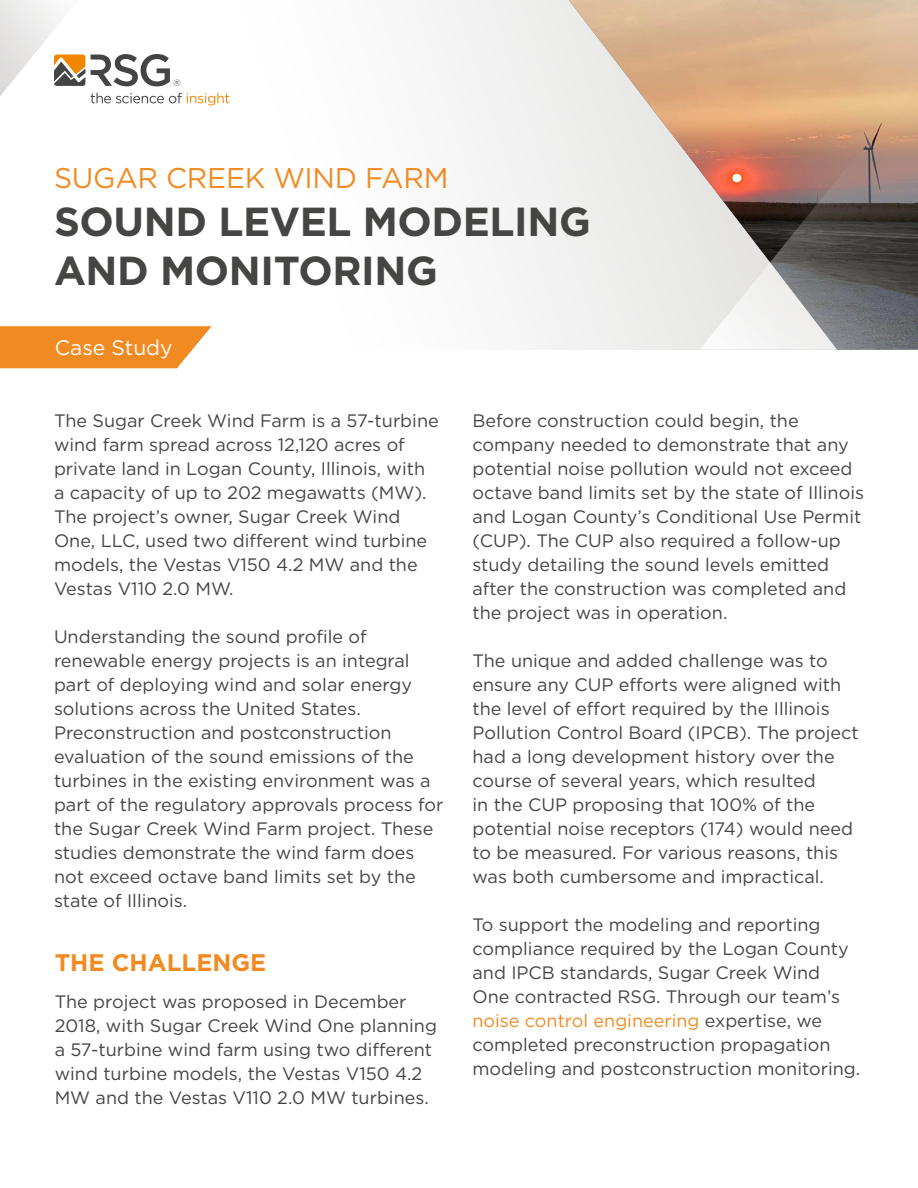
<style>
.page{position:relative;width:918px;height:1188px;background:#fff}
.page>*{position:absolute;margin:0;border:0;box-sizing:border-box;transform-origin:0 0}
.t1{font:700 40.5px/48.6px "Gotham";letter-spacing:-.01em;color:#454544}
.t2{font:28.5px "Gotham";letter-spacing:-.01em;color:#f28a22}
.t3{font:700 24px "Gotham";color:#f28a22}
.t4{font:21px "Gotham";color:#fff}
.t5{font:18px/24px "Gotham";color:#454544}
.s1{color:#f28a22}
</style>
<div class="page">
<div style="left:0;top:0;width:918px;height:349px;background:linear-gradient(to bottom,#f8f8f8,#fdfdfd)"></div>
<svg style="left:0;top:326px;width:212px;height:42px;background:#f39334"></svg>
<img style="left:569px;top:0;width:131px;height:349px">
<svg style="left:700px;top:269px;width:218px;height:80px"></svg>
<svg style="left:670px;top:0;width:248px;height:269px;background:#bb9880"></svg>
<svg style="left:0;top:0;width:81px;height:139px"></svg>
<svg style="left:91px;top:93px;width:138px;height:13px"></svg>
<svg style="left:54px;top:54px;width:31px;height:32px"></svg>
<svg style="left:91px;top:54px;width:89px;height:32px"></svg>
<h2 class="t2" style="left:54px;top:159px;width:396px">SUGAR CREEK WIND FARM</h2>
<h1 class="t1" style="left:54px;top:197px;width:538px">SOUND LEVEL MODELING<br>AND MONITORING</h1>
<p class="t4" style="left:55px;top:335px;width:119px">Case Study</p>
<p class="t5" style="left:54px;top:408px;width:386px">The Sugar Creek Wind Farm is a 57-turbine wind farm spread across 12,120 acres of private land in Logan County, Illinois, with a capacity of up to 202 megawatts (MW).<br>The project’s owner, Sugar Creek Wind One, LLC, used two different wind turbine models, the Vestas V150 4.2 MW and the Vestas V110 2.0 MW.</p>
<p class="t5" style="left:54px;top:624px;width:391px">Understanding the sound profile of renewable energy projects is an integral part of deploying wind and solar energy solutions across the United States.<br>Preconstruction and postconstruction evaluation of the sound emissions of the turbines in the existing environment was a part of the regulatory approvals process for the Sugar Creek Wind Farm project. These studies demonstrate the wind farm does not exceed octave band limits set by the state of Illinois.</p>
<h3 class="t3" style="left:55px;top:947px;width:213px">THE CHALLENGE</h3>
<p class="t5" style="left:55px;top:990px;width:384px">The project was proposed in December 2018, with Sugar Creek Wind One planning a 57-turbine wind farm using two different wind turbine models, the Vestas V150 4.2<br>MW and the Vestas V110 2.0 MW turbines.</p>
<p class="t5" style="left:472px;top:408px;width:393px">Before construction could begin, the company needed to demonstrate that any potential noise pollution would not exceed octave band limits set by the state of Illinois and Logan County’s Conditional Use Permit (CUP). The CUP also required a follow-up study detailing the sound levels emitted after the construction was completed and the project was in operation.</p>
<p class="t5" style="left:472px;top:648px;width:388px">The unique and added challenge was to ensure any CUP efforts were aligned with the level of effort required by the Illinois Pollution Control Board (IPCB). The project had a long development history over the course of several years, which resulted<br>in the CUP proposing that 100% of the potential noise receptors (174) would need to be measured. For various reasons, this was both cumbersome and impractical.</p>
<p class="t5" style="left:472px;top:912px;width:389px">To support the modeling and reporting compliance required by the Logan County and IPCB standards, Sugar Creek Wind One contracted RSG. Through our team’s <span class="s1">noise control engineering</span> expertise, we completed preconstruction propagation modeling and postconstruction monitoring.</p>
</div>
